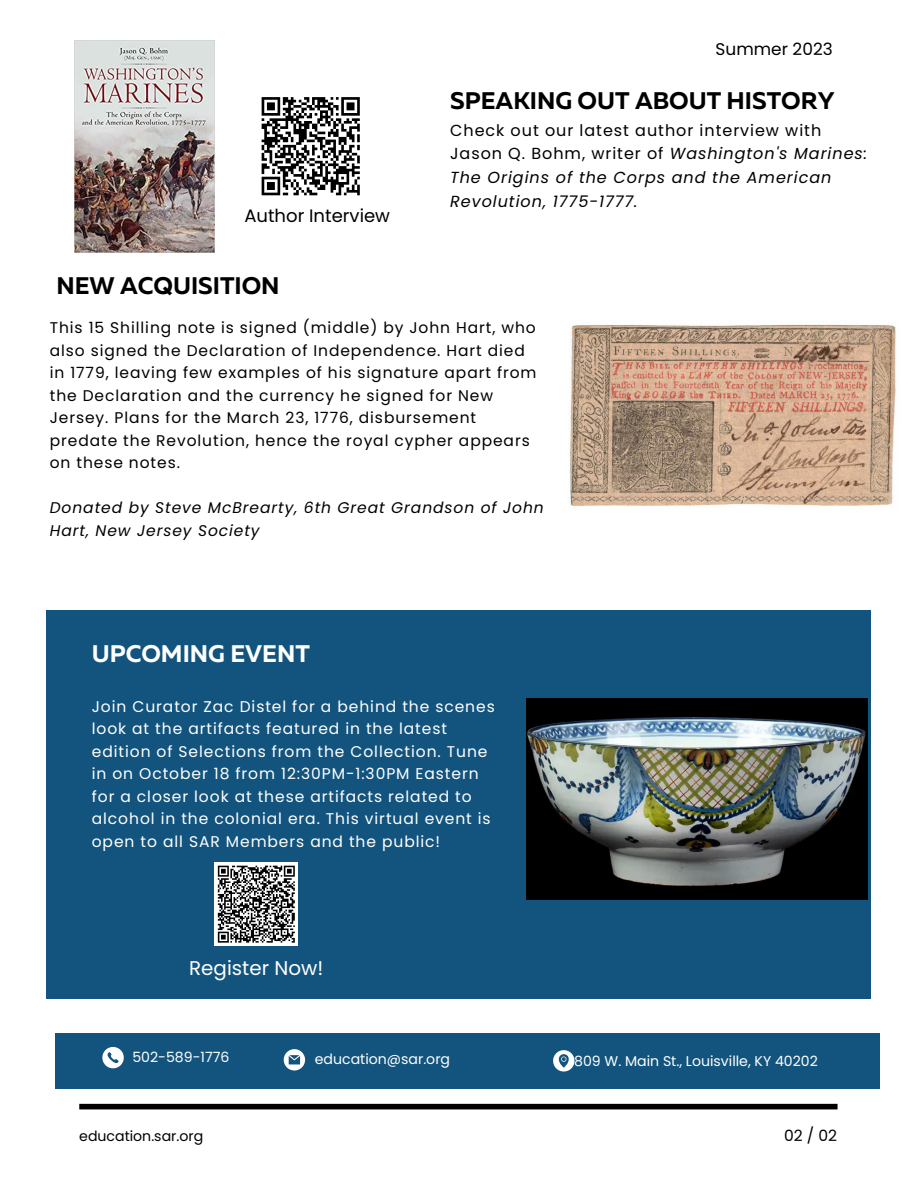
<style>
.page{position:relative;width:918px;height:1188px;background:#fff}
.page>*{position:absolute;margin:0;border:0;box-sizing:border-box;transform-origin:0 0}
.t1{font:700 24px "Muller";color:#000}
.t2{font:700 24px "Muller";color:#fff}
.t3{font:19.8px "Poppins";color:#fff}
.t4{font:18px "Poppins";color:#000}
.t5{font:16.95px "Poppins";color:#000}
.t6{font:italic 16.05px/23.7px "Poppins";letter-spacing:.06em;color:#000}
.t7{font:15.45px/22.5px "Poppins";letter-spacing:.06em;color:#000}
.t8{font:15.45px/22.5px "Poppins";letter-spacing:.06em;color:#fff}
.t9{font:italic 15.45px/22.5px "Poppins";letter-spacing:.06em;color:#000}
.t10{font:14.1px "Poppins";color:#fff}
.t11{font:14.1px "Poppins";color:#000}
.s1{font-style:normal}
</style>
<div class="page">
<div style="left:47px;top:610px;width:824px;height:389px;background:#13547e"></div>
<div style="left:56px;top:1033px;width:824px;height:55px;background:#13547e"></div>
<img style="left:527px;top:698px;width:341px;height:202px">
<div style="left:79px;top:1104px;width:759px;height:5px;background:#000"></div>
<svg style="left:102px;top:1047px;width:22px;height:21px"></svg>
<svg style="left:284px;top:1049px;width:21px;height:22px"></svg>
<svg style="left:553px;top:1050px;width:21px;height:22px"></svg>
<img style="left:570px;top:324px;width:326px;height:183px">
<svg style="left:261px;top:97px;width:99px;height:99px"></svg>
<img style="left:75px;top:40px;width:139px;height:213px">
<div style="left:215px;top:863px;width:83px;height:83px;background:#fff"></div>
<svg style="left:217px;top:865px;width:78px;height:78px"></svg>
<p class="t5" style="left:716px;top:37px;width:119px">Summer 2023</p>
<p class="t4" style="left:244px;top:203px;width:147px">Author Interview</p>
<p class="t1" style="left:56px;top:276px;width:225px">NEW ACQUISITION</p>
<p class="t1" style="left:450px;top:91px;width:386px">SPEAKING OUT ABOUT HISTORY</p>
<p class="t6" style="left:450px;top:118px;width:419px"><span class="s1">Check out our latest author interview with Jason Q. Bohm, writer of</span> Washington's Marines:<br>The Origins of the Corps and the American Revolution, 1775-1777.</p>
<p class="t7" style="left:50px;top:317px;width:488px">This 15 Shilling note is signed (middle) by John Hart, who also signed the Declaration of Independence. Hart died in 1779, leaving few examples of his signature apart from the Declaration and the currency he signed for New Jersey. Plans for the March 23, 1776, disbursement predate the Revolution, hence the royal cypher appears on these notes.</p>
<p class="t9" style="left:50px;top:497px;width:496px">Donated by Steve McBrearty, 6th Great Grandson of John<br>Hart, New Jersey Society</p>
<p class="t2" style="left:92px;top:644px;width:220px">UPCOMING EVENT</p>
<p class="t8" style="left:92px;top:695px;width:405px">Join Curator Zac Distel for a behind the scenes look at the artifacts featured in the latest edition of Selections from the Collection. Tune in on October 18 from 12:30PM-1:30PM Eastern for a closer look at these artifacts related to alcohol in the colonial era. This virtual event is open to all SAR Members and the public!</p>
<p class="t3" style="left:189px;top:954px;width:136px">Register Now!</p>
<p class="t10" style="left:132px;top:1047px;width:98px">502-589-1776</p>
<p class="t10" style="left:315px;top:1049px;width:137px">education@sar.org</p>
<p class="t10" style="left:574px;top:1052px;width:245px">809 W. Main St., Louisville, KY 40202</p>
<p class="t11" style="left:79px;top:1126px;width:125px">education.sar.org</p>
<p class="t7" style="left:784px;top:1124px;width:54px">02 / 02</p>
</div>
